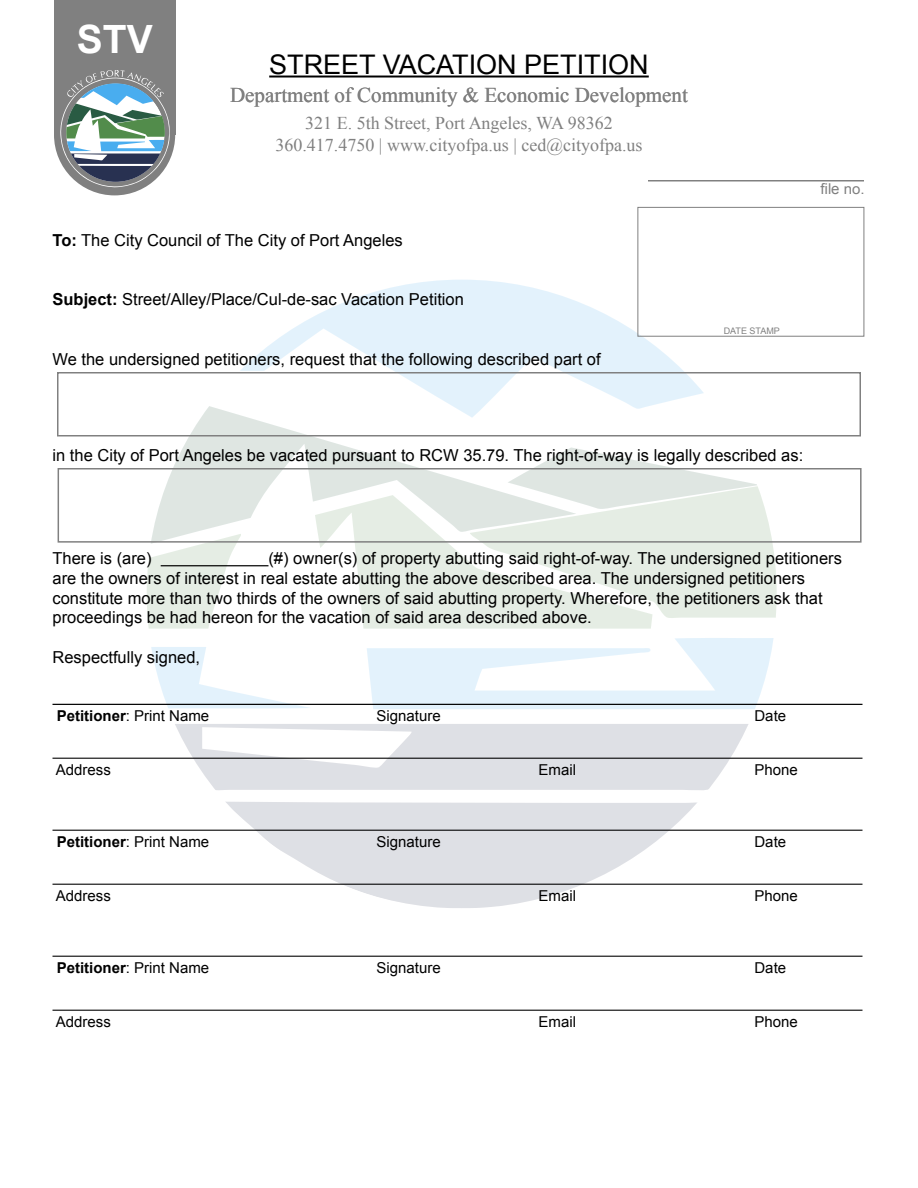
<style>
.page{position:relative;width:918px;height:1188px;background:#fff}
.page>*{position:absolute;margin:0;border:0;box-sizing:border-box;transform-origin:0 0}
.t1{font:700 39px "Arial";color:#fff}
.t2{font:27px "Arial";color:#000}
.t3{font:21px "Times New Roman";color:#808080}
.t4{font:18px/21.6px "Times New Roman";color:#808080;text-align:center}
.t5{font:16.5px/19.8px "Arial";color:#000}
.t6{font:15px "Arial";color:#000}
.t7{font:700 15px "Arial";color:#000}
.t8{font:15px "Arial";color:#808080}
.t9{font:9px "Arial";color:#808080}
.s1{font-weight:700}
.s2{font-size:14.4px}
.s3{font-weight:400}
</style>
<div class="page">
<div style="left:54px;top:74px;width:121px;height:121px;background:#808080;border-radius:50%"></div>
<div style="left:54px;top:0;width:121px;height:135px;background:#808080"></div>
<svg style="left:60px;top:70px;width:110px;height:118px"></svg>
<svg style="left:240px;top:280px;width:464px;height:129px;fill:#e3f2fc"></svg>
<svg style="left:320px;top:544px;width:332px;height:85px;fill:#e5ede4"></svg>
<svg style="left:147px;top:544px;width:95px;height:85px"></svg>
<svg style="left:367px;top:638px;width:410px;height:71px"></svg>
<svg style="left:148px;top:647px;width:163px;height:62px"></svg>
<svg style="left:148px;top:405px;width:428px;height:139px"></svg>
<svg style="left:470px;top:447px;width:307px;height:172px"></svg>
<svg style="left:172px;top:724px;width:579px;height:66px"></svg>
<svg style="left:224px;top:802px;width:478px;height:106px;fill:#dee0e5"></svg>
<hr style="left:648px;top:180px;width:216px;height:2px;background:#808080">
<hr style="left:269px;top:76px;width:380px;height:2px;background:#000">
<hr style="left:161px;top:565px;width:108px;height:1px;background:#000">
<hr style="left:52px;top:704px;width:810px;height:1px;background:#000">
<hr style="left:52px;top:758px;width:810px;height:1px;background:#000">
<hr style="left:52px;top:830px;width:810px;height:1px;background:#000">
<hr style="left:52px;top:884px;width:810px;height:1px;background:#000">
<hr style="left:52px;top:956px;width:810px;height:1px;background:#000">
<hr style="left:52px;top:1010px;width:810px;height:1px;background:#000">
<svg style="left:637px;top:207px;width:228px;height:130px"></svg>
<div style="left:57px;top:372px;width:804px;height:64px;border:2px solid #808080"></div>
<div style="left:58px;top:468px;width:804px;height:75px;border:2px solid #808080"></div>
<h1 class="t1" style="left:77px;top:13px;width:77px">STV</h1>
<h2 class="t2" style="left:269px;top:46px;width:381px">STREET VACATION PETITION</h2>
<p class="t3" style="left:230px;top:81px;width:459px">Department of Community &amp; Economic Development</p>
<p class="t4" style="left:275px;top:112px;width:369px">321 E. 5th Street, Port Angeles, WA 98362<br>360.417.4750 | www.cityofpa.us | ced@cityofpa.us</p>
<p class="t5" style="left:52px;top:230px;width:352px"><span class="s1">To:</span> The City Council of The City of Port Angeles</p>
<p class="t5" style="left:52px;top:290px;width:413px"><span class="s1">Subject:</span> Street/Alley/Place/Cul-de-sac Vacation Petition</p>
<p class="t5" style="left:52px;top:349px;width:550px">We the undersigned petitioners, request that the following described part of</p>
<p class="t9" style="left:724px;top:325px;width:58px">DATE STAMP</p>
<p class="t8" style="left:820px;top:179px;width:46px">file <span class="s2">no.</span></p>
<p class="t5" style="left:52px;top:445px;width:752px">in the City of Port Angeles be vacated pursuant to RCW 35.79. The right-of-way is legally described as:</p>
<p class="t5" style="left:52px;top:548px;width:101px">There is (are)</p>
<p class="t5" style="left:52px;top:548px;width:791px;text-indent:216px">(#) owner(s) of property abutting said right-of-way. The undersigned petitioners are the owners of interest in real estate abutting the above described area. The undersigned petitioners constitute more than two thirds of the owners of said abutting property. Wherefore, the petitioners ask that proceedings be had hereon for the vacation of said area described above.</p>
<p class="t5" style="left:52px;top:647px;width:149px">Respectfully signed,</p>
<p class="t7" style="left:57px;top:705px;width:154px">Petitioner<span class="s3">: Print Name</span></p>
<p class="t6" style="left:376px;top:706px;width:66px">Signature</p>
<p class="t6" style="left:755px;top:706px;width:33px">Date</p>
<p class="t6" style="left:56px;top:760px;width:57px">Address</p>
<p class="t6" style="left:539px;top:760px;width:39px">Email</p>
<p class="t6" style="left:755px;top:760px;width:45px">Phone</p>
<p class="t7" style="left:57px;top:831px;width:154px">Petitioner<span class="s3">: Print Name</span></p>
<p class="t6" style="left:377px;top:832px;width:66px">Signature</p>
<p class="t6" style="left:755px;top:832px;width:33px">Date</p>
<p class="t6" style="left:56px;top:886px;width:57px">Address</p>
<p class="t6" style="left:539px;top:886px;width:39px">Email</p>
<p class="t6" style="left:755px;top:886px;width:45px">Phone</p>
<p class="t7" style="left:57px;top:957px;width:154px">Petitioner<span class="s3">: Print Name</span></p>
<p class="t6" style="left:377px;top:958px;width:66px">Signature</p>
<p class="t6" style="left:755px;top:958px;width:33px">Date</p>
<p class="t6" style="left:56px;top:1012px;width:57px">Address</p>
<p class="t6" style="left:539px;top:1012px;width:39px">Email</p>
<p class="t6" style="left:755px;top:1012px;width:45px">Phone</p>
</div>
